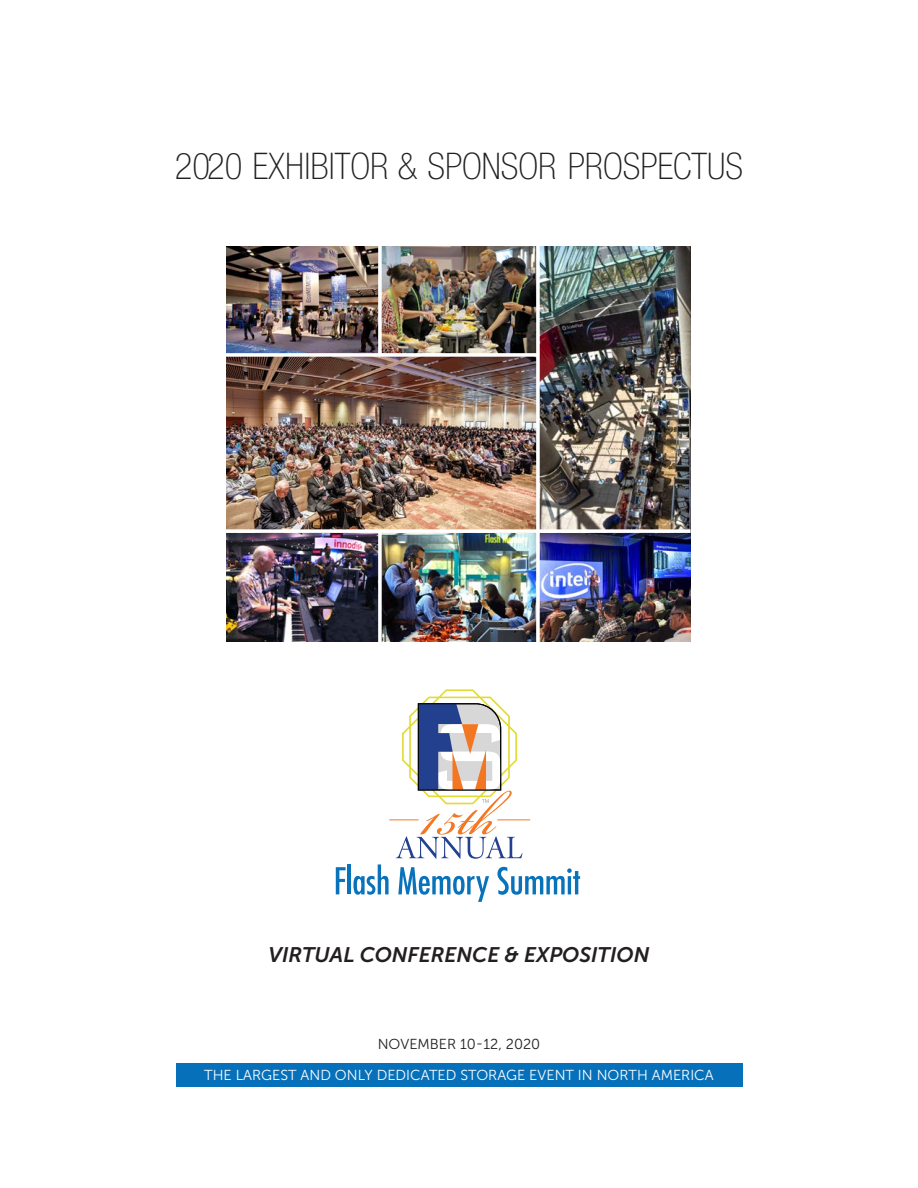
<style>
.page{position:relative;width:918px;height:1188px;background:#fff}
.page>*{position:absolute;margin:0;border:0;box-sizing:border-box;transform-origin:0 0}
.t1{font:75.9px "Bickham Script Pro 3";color:#f47723}
.t2{font:100 condensed 36.75px "Helvetica Neue";color:#231f20}
.t3{font:italic 21px "Museo Sans 700";color:#231f20}
.t4{font:14.4px "Museo Sans 300";color:#fff}
.t5{font:14.4px "Museo Sans 300";color:#231f20}
</style>
<div class="page">
<div style="left:176px;top:1063px;width:566px;height:24px;background:#0671ba"></div>
<img style="left:227px;top:533px;width:151px;height:108px">
<img style="left:382px;top:533px;width:309px;height:108px">
<img style="left:540px;top:246px;width:151px;height:283px">
<img style="left:227px;top:246px;width:309px;height:283px">
<svg style="left:226px;top:353px;width:310px;height:4px"></svg>
<svg style="left:226px;top:529px;width:465px;height:4px"></svg>
<svg style="left:378px;top:246px;width:4px;height:109px"></svg>
<svg style="left:378px;top:532px;width:4px;height:110px"></svg>
<svg style="left:536px;top:246px;width:4px;height:396px"></svg>
<svg style="left:402px;top:689px;width:115px;height:115px"></svg>
<svg style="left:396px;top:836px;width:126px;height:23px"></svg>
<hr style="left:498px;top:820px;width:32px;height:1px;background:#f47723">
<svg style="left:390px;top:820px;width:28px;height:1px"></svg>
<svg style="left:336px;top:867px;width:10px;height:27px"></svg>
<hr style="left:347px;top:864px;width:4px;height:30px;background:#0872ba">
<svg style="left:353px;top:864px;width:36px;height:31px"></svg>
<svg style="left:398px;top:867px;width:91px;height:35px"></svg>
<svg style="left:497px;top:867px;width:83px;height:28px"></svg>
<p class="t2" style="left:175px;top:146px;width:570px">2020 EXHIBITOR &amp; SPONSOR PROSPECTUS</p>
<p class="t1" style="left:418px;top:758px;width:79px">15th</p>
<p class="t3" style="left:268px;top:943px;width:383px">VIRTUAL CONFERENCE &amp; EXPOSITION</p>
<p class="t5" style="left:378px;top:1036px;width:164px">NOVEMBER 10-12, 2020</p>
<p class="t4" style="left:204px;top:1067px;width:511px">THE LARGEST AND ONLY DEDICATED STORAGE EVENT IN NORTH AMERICA</p>
</div>
